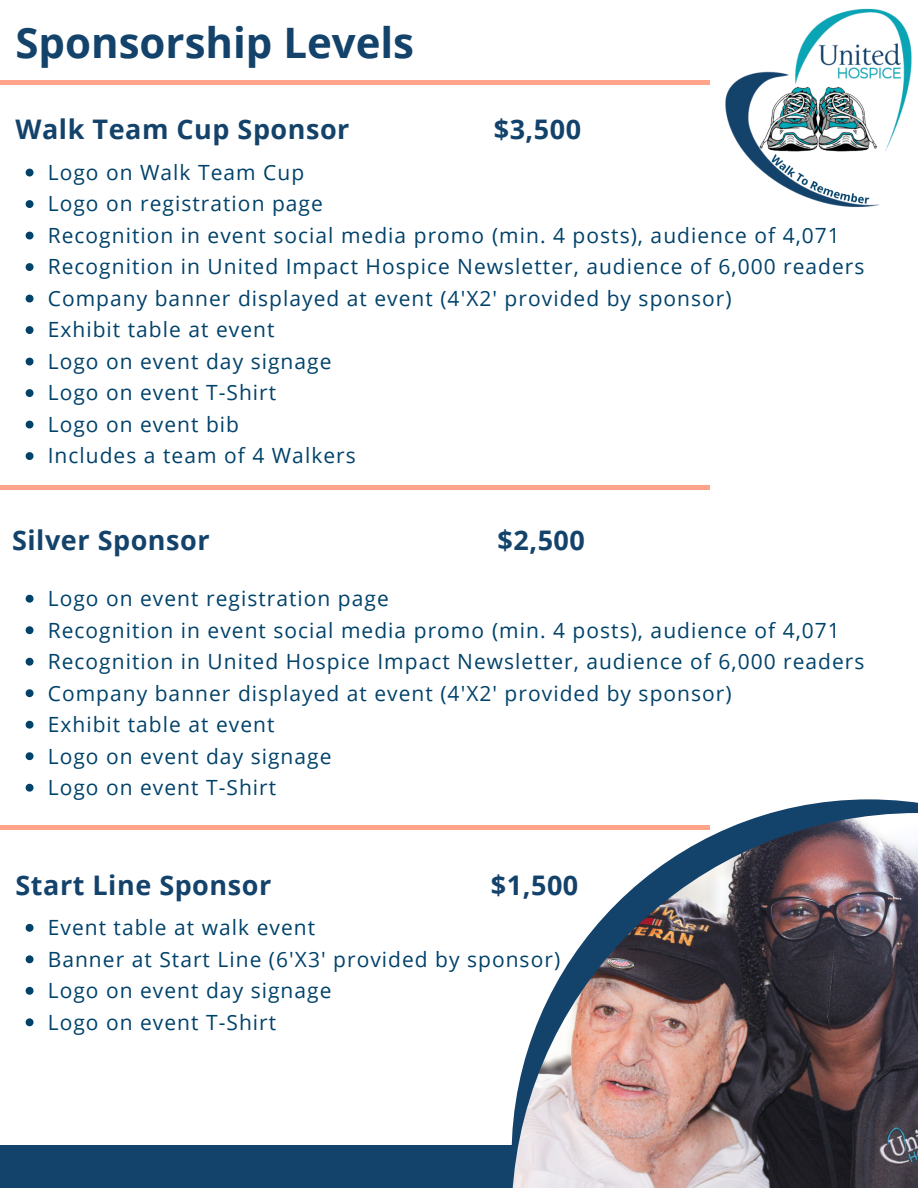
<style>
.page{position:relative;width:918px;height:1188px;background:#fff}
.page>*{position:absolute;margin:0;border:0;box-sizing:border-box;transform-origin:0 0}
.t1{font:700 42px "Open Sans";color:#13426b}
.t2{font:700 27px "Open Sans";letter-spacing:.02em;color:#13426b}
.t3{font:21px "Open Sans";letter-spacing:.05em;color:#01426a}
</style>
<div class="page">
<hr style="left:0;top:81px;width:710px;height:3px;background:#ffa38b">
<hr style="left:0;top:486px;width:710px;height:3px;background:#ffa38b">
<div style="left:0;top:1146px;width:918px;height:42px;background:#13426b"></div>
<svg style="left:26px;top:169px;width:8px;height:8px"></svg>
<svg style="left:26px;top:200px;width:8px;height:8px"></svg>
<svg style="left:26px;top:232px;width:8px;height:8px"></svg>
<svg style="left:26px;top:263px;width:8px;height:8px"></svg>
<svg style="left:26px;top:295px;width:8px;height:8px"></svg>
<svg style="left:26px;top:326px;width:8px;height:8px"></svg>
<svg style="left:26px;top:358px;width:8px;height:8px"></svg>
<svg style="left:26px;top:389px;width:8px;height:8px"></svg>
<svg style="left:26px;top:421px;width:8px;height:8px"></svg>
<svg style="left:26px;top:452px;width:8px;height:8px"></svg>
<hr style="left:0;top:826px;width:710px;height:3px;background:#ffa38b">
<svg style="left:26px;top:924px;width:8px;height:8px"></svg>
<svg style="left:26px;top:955px;width:8px;height:8px"></svg>
<svg style="left:26px;top:987px;width:8px;height:8px"></svg>
<svg style="left:26px;top:1018px;width:8px;height:8px"></svg>
<svg style="left:26px;top:595px;width:8px;height:8px"></svg>
<svg style="left:26px;top:626px;width:8px;height:8px"></svg>
<svg style="left:26px;top:658px;width:8px;height:8px"></svg>
<svg style="left:26px;top:689px;width:8px;height:8px"></svg>
<svg style="left:26px;top:721px;width:8px;height:8px"></svg>
<svg style="left:26px;top:752px;width:8px;height:8px"></svg>
<svg style="left:26px;top:784px;width:8px;height:8px"></svg>
<svg style="left:771px;top:799px;width:147px;height:14px;fill:#13426b"></svg>
<img style="left:512px;top:813px;width:406px;height:375px">
<img style="left:725px;top:8px;width:187px;height:199px">
<p class="t1" style="left:16px;top:13px;width:400px">Sponsorship Levels</p>
<p class="t2" style="left:16px;top:110px;width:336px">Walk Team Cup Sponsor</p>
<p class="t2" style="left:494px;top:110px;width:89px">$3,500</p>
<p class="t3" style="left:48px;top:157px;width:258px">Logo on Walk Team Cup</p>
<p class="t3" style="left:48px;top:189px;width:277px">Logo on registration page</p>
<p class="t3" style="left:48px;top:220px;width:794px">Recognition in event social media promo (min. 4 posts), audience of 4,071</p>
<p class="t3" style="left:48px;top:252px;width:818px">Recognition in United Impact Hospice Newsletter, audience of 6,000 readers</p>
<p class="t3" style="left:48px;top:283px;width:685px">Company banner displayed at event (4'X2' provided by sponsor)</p>
<p class="t3" style="left:48px;top:315px;width:228px">Exhibit table at event</p>
<p class="t3" style="left:48px;top:346px;width:285px">Logo on event day signage</p>
<p class="t3" style="left:48px;top:378px;width:230px">Logo on event T-Shirt</p>
<p class="t3" style="left:48px;top:409px;width:193px">Logo on event bib</p>
<p class="t3" style="left:48px;top:441px;width:309px">Includes a team of 4 Walkers</p>
<p class="t2" style="left:12px;top:521px;width:199px">Silver Sponsor</p>
<p class="t2" style="left:498px;top:521px;width:89px">$2,500</p>
<p class="t3" style="left:48px;top:584px;width:343px">Logo on event registration page</p>
<p class="t3" style="left:48px;top:615px;width:794px">Recognition in event social media promo (min. 4 posts), audience of 4,071</p>
<p class="t3" style="left:48px;top:647px;width:818px">Recognition in United Hospice Impact Newsletter, audience of 6,000 readers</p>
<p class="t3" style="left:48px;top:678px;width:685px">Company banner displayed at event (4'X2' provided by sponsor)</p>
<p class="t3" style="left:48px;top:710px;width:228px">Exhibit table at event</p>
<p class="t3" style="left:48px;top:741px;width:285px">Logo on event day signage</p>
<p class="t3" style="left:48px;top:773px;width:230px">Logo on event T-Shirt</p>
<p class="t2" style="left:16px;top:866px;width:257px">Start Line Sponsor</p>
<p class="t2" style="left:491px;top:866px;width:89px">$1,500</p>
<p class="t3" style="left:48px;top:913px;width:269px">Event table at walk event</p>
<p class="t3" style="left:48px;top:944px;width:514px">Banner at Start Line (6'X3' provided by sponsor)</p>
<p class="t3" style="left:48px;top:976px;width:285px">Logo on event day signage</p>
<p class="t3" style="left:48px;top:1007px;width:230px">Logo on event T-Shirt</p>
</div>
